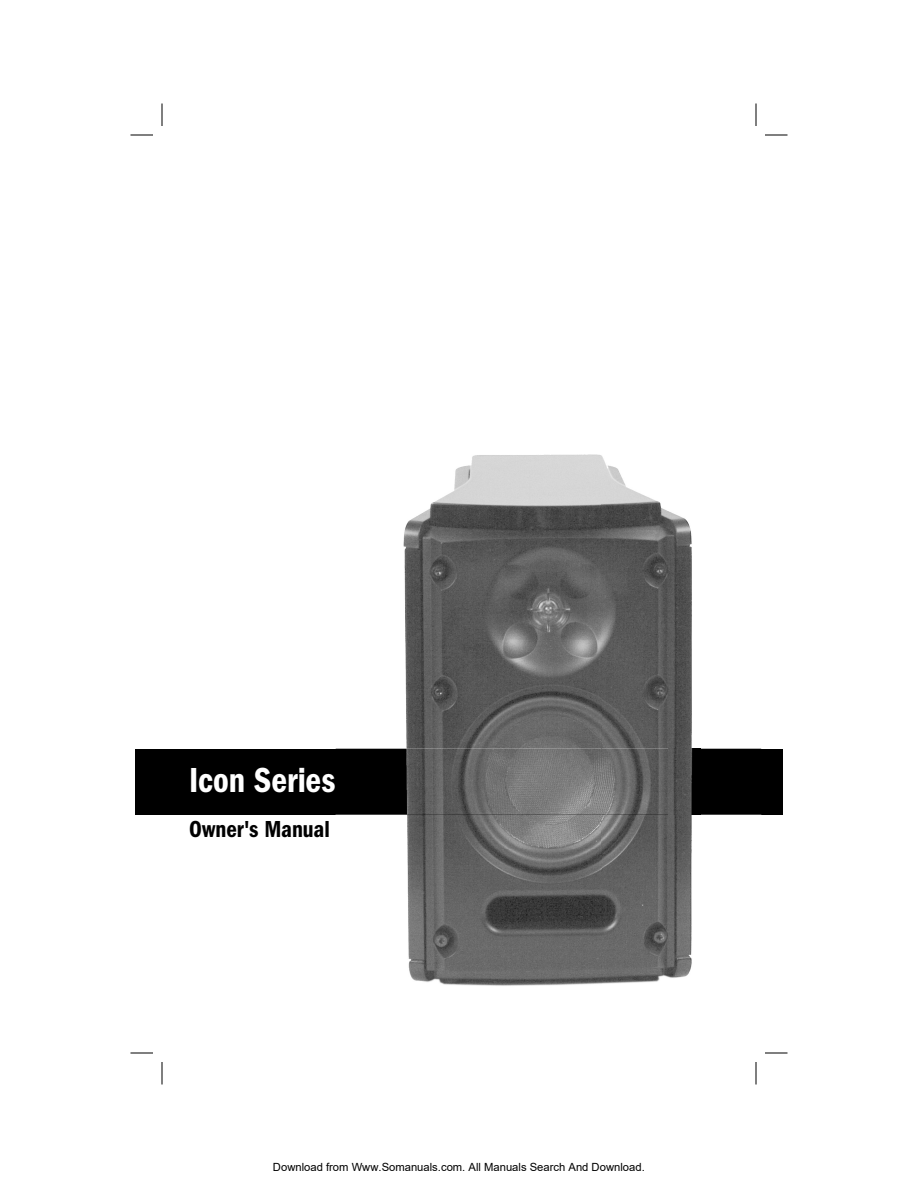
<style>
.page{position:relative;width:918px;height:1188px;background:#fff}
.page>*{position:absolute;margin:0;border:0;box-sizing:border-box;transform-origin:0 0}
.t1{font:600 condensed 36px "Franklin Gothic";color:#fff;scale:.95 1}
.t2{font:600 condensed 24px "Franklin Gothic";color:#000;scale:.95 1}
.t3{font:11.25px "Arial";color:#000}
</style>
<div class="page">
<div style="left:135px;top:749px;width:648px;height:65px;background:#000"></div>
<img style="left:336px;top:454px;width:265px;height:532px">
<img style="left:601px;top:455px;width:160px;height:294px">
<img style="left:601px;top:814px;width:160px;height:170px">
<img style="left:336px;top:749px;width:332px;height:65px">
<img style="left:668px;top:749px;width:25px;height:65px">
<svg style="left:130px;top:135px;width:23px;height:1px"></svg>
<svg style="left:765px;top:135px;width:23px;height:1px"></svg>
<svg style="left:130px;top:1053px;width:23px;height:1px"></svg>
<svg style="left:765px;top:1053px;width:23px;height:1px"></svg>
<svg style="left:162px;top:104px;width:1px;height:22px"></svg>
<svg style="left:162px;top:1062px;width:1px;height:22px"></svg>
<svg style="left:756px;top:104px;width:1px;height:22px"></svg>
<svg style="left:756px;top:1062px;width:1px;height:22px"></svg>
<h1 class="t1" style="left:189px;top:766px;width:156px">Icon Series</h1>
<h2 class="t2" style="left:189px;top:819px;width:150px">Owner's Manual</h2>
<p class="t3" style="left:273px;top:1160px;width:373px">Download from Www.Somanuals.com. All Manuals Search And Download.</p>
</div>
